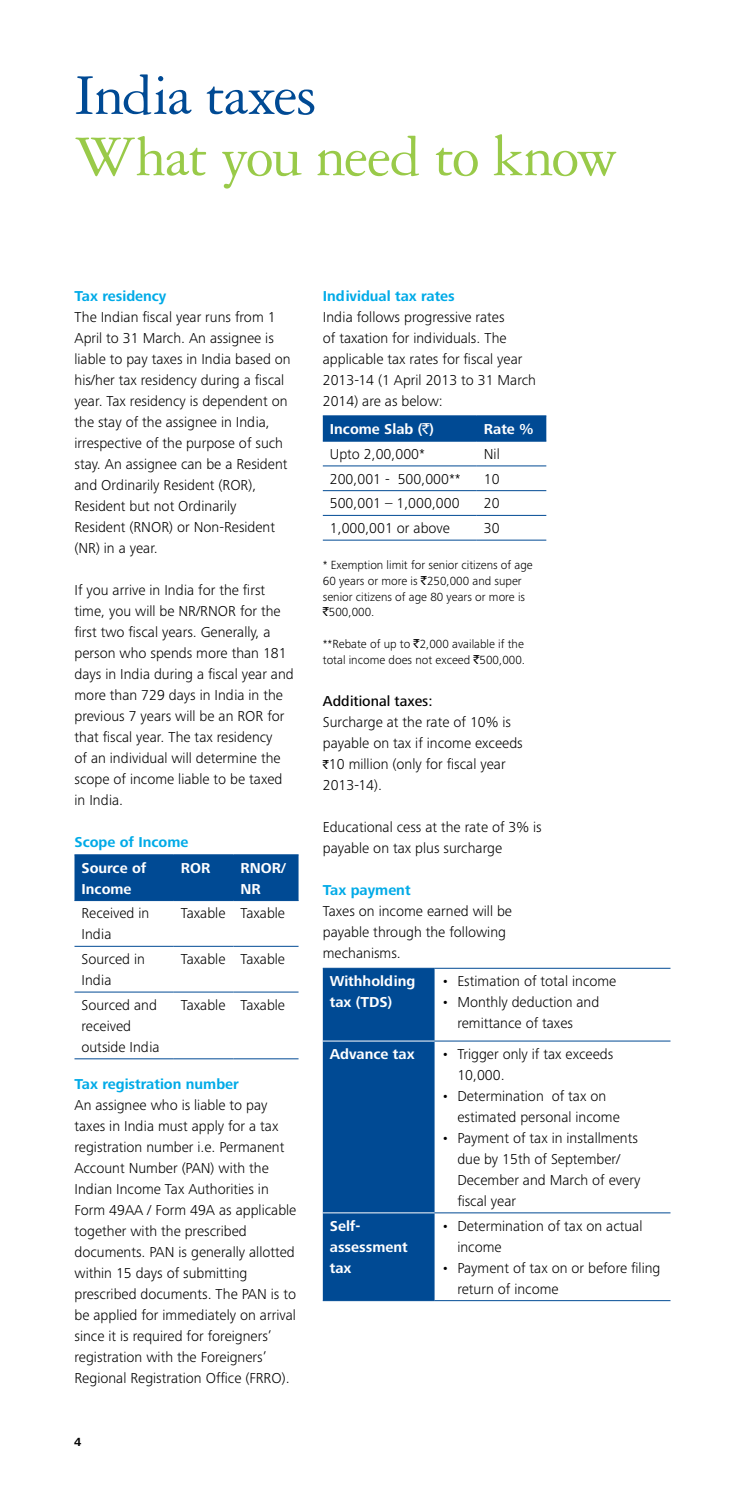
<style>
.page{position:relative;width:745px;height:1489px;background:#fff}
.page>*{position:absolute;margin:0;border:0;box-sizing:border-box;transform-origin:0 0}
.t1{font:61.25px "Garamond 3 LT Std";letter-spacing:-.03em;color:#99ca49}
.t2{font:61.25px "Garamond 3 LT Std";letter-spacing:-.02em;color:#004a94}
.t3{font:300 14.88px/21px "Frutiger Next Pro";color:#000}
.t4{font:700 14.88px/21px "Frutiger Next Pro";color:#fff}
.t5{font:700 14.88px "Frutiger Next Pro";color:#00aae7}
.t6{font:500 14.88px "Frutiger Next Pro";color:#000}
.t7{font:300 12.25px/15.8px "Frutiger Next Pro";color:#000}
.t8{font:700 12.25px "Frutiger Next Pro";color:#000}
.s1{font-family:"Rupee Foradian";font-weight:400}
.s2{font-family:"Rupee Foradian";font-weight:400;font-size:12.25px}
</style>
<div class="page">
<div style="left:74px;top:855px;width:224px;height:45px;background:#004a94"></div>
<hr style="left:74px;top:854px;width:100px;height:1px;background:#004a94">
<hr style="left:174px;top:854px;width:59px;height:1px;background:#004a94">
<hr style="left:233px;top:854px;width:65px;height:1px;background:#004a94">
<hr style="left:74px;top:900px;width:100px;height:1px;background:#004a94">
<hr style="left:174px;top:900px;width:59px;height:1px;background:#004a94">
<hr style="left:233px;top:900px;width:65px;height:1px;background:#004a94">
<hr style="left:74px;top:945px;width:100px;height:1px;background:#004a94">
<hr style="left:174px;top:945px;width:59px;height:1px;background:#004a94">
<hr style="left:233px;top:945px;width:65px;height:1px;background:#004a94">
<hr style="left:74px;top:991px;width:100px;height:1px;background:#004a94">
<hr style="left:174px;top:991px;width:59px;height:1px;background:#004a94">
<hr style="left:233px;top:991px;width:65px;height:1px;background:#004a94">
<hr style="left:74px;top:1058px;width:100px;height:1px;background:#004a94">
<hr style="left:174px;top:1058px;width:59px;height:1px;background:#004a94">
<hr style="left:233px;top:1058px;width:65px;height:1px;background:#004a94">
<div style="left:322px;top:968px;width:112px;height:332px;background:#004a94"></div>
<hr style="left:322px;top:1040px;width:112px;height:1px;background:#fff">
<hr style="left:322px;top:1212px;width:112px;height:1px;background:#fff">
<hr style="left:322px;top:967px;width:112px;height:1px;background:#004a94">
<hr style="left:434px;top:967px;width:236px;height:1px;background:#004a94">
<hr style="left:434px;top:1040px;width:236px;height:1px;background:#004a94">
<hr style="left:434px;top:1212px;width:236px;height:1px;background:#004a94">
<hr style="left:322px;top:1300px;width:112px;height:1px;background:#004a94">
<hr style="left:434px;top:1300px;width:236px;height:1px;background:#004a94">
<div style="left:322px;top:416px;width:224px;height:25px;background:#004a94"></div>
<hr style="left:322px;top:415px;width:154px;height:1px;background:#004a94">
<hr style="left:476px;top:415px;width:70px;height:1px;background:#004a94">
<hr style="left:322px;top:441px;width:154px;height:1px;background:#004a94">
<hr style="left:476px;top:441px;width:70px;height:1px;background:#004a94">
<hr style="left:322px;top:465px;width:154px;height:1px;background:#004a94">
<hr style="left:476px;top:465px;width:70px;height:1px;background:#004a94">
<hr style="left:322px;top:490px;width:154px;height:1px;background:#004a94">
<hr style="left:476px;top:490px;width:70px;height:1px;background:#004a94">
<hr style="left:322px;top:515px;width:154px;height:1px;background:#004a94">
<hr style="left:476px;top:515px;width:70px;height:1px;background:#004a94">
<hr style="left:322px;top:539px;width:154px;height:1px;background:#004a94">
<hr style="left:476px;top:539px;width:70px;height:1px;background:#004a94">
<h1 class="t2" style="left:74px;top:62px;width:243px">India taxes</h1>
<h1 class="t1" style="left:74px;top:123px;width:544px">What you need to know</h1>
<p class="t5" style="left:74px;top:287px;width:93px">Tax residency</p>
<p class="t3" style="left:74px;top:306px;width:217px">The Indian fiscal year runs from 1<br>April to 31 March. An assignee is liable to pay taxes in India based on his/her tax residency during a fiscal year. Tax residency is dependent on the stay of the assignee in India, irrespective of the purpose of such stay. An assignee can be a Resident and Ordinarily Resident (ROR),<br>Resident but not Ordinarily<br>Resident (RNOR) or Non-Resident (NR) in a year.</p>
<p class="t3" style="left:74px;top:580px;width:221px">If you arrive in India for the first time, you will be NR/RNOR for the first two fiscal years. Generally, a person who spends more than 181 days in India during a fiscal year and more than 729 days in India in the previous 7 years will be an ROR for that fiscal year. The tax residency<br>of an individual will determine the scope of income liable to be taxed in India.</p>
<p class="t5" style="left:74px;top:834px;width:115px">Scope of Income</p>
<p class="t4" style="left:81px;top:857px;width:66px">Source of<br>Income</p>
<p class="t4" style="left:181px;top:857px;width:31px">ROR</p>
<p class="t4" style="left:240px;top:857px;width:47px">RNOR/<br>NR</p>
<p class="t3" style="left:81px;top:902px;width:69px">Received in<br>India</p>
<p class="t3" style="left:181px;top:902px;width:106px">Taxable Taxable</p>
<p class="t3" style="left:81px;top:948px;width:65px">Sourced in<br>India</p>
<p class="t3" style="left:181px;top:948px;width:106px">Taxable Taxable</p>
<p class="t3" style="left:81px;top:994px;width:79px">Sourced and received outside India</p>
<p class="t3" style="left:181px;top:994px;width:106px">Taxable Taxable</p>
<p class="t5" style="left:74px;top:1075px;width:166px">Tax registration number</p>
<p class="t3" style="left:74px;top:1094px;width:223px">An assignee who is liable to pay taxes in India must apply for a tax registration number i.e. Permanent Account Number (PAN) with the Indian Income Tax Authorities in Form 49AA / Form 49A as applicable together with the prescribed documents. PAN is generally allotted within 15 days of submitting prescribed documents. The PAN is to be applied for immediately on arrival since it is required for foreigners’ registration with the Foreigners’ Regional Registration Office (FRRO).</p>
<p class="t8" style="left:74px;top:1434px;width:9px">4</p>
<p class="t5" style="left:322px;top:288px;width:133px">Individual tax rates</p>
<p class="t3" style="left:322px;top:307px;width:215px">India follows progressive rates<br>of taxation for individuals. The applicable tax rates for fiscal year<br>2013-14 (1 April 2013 to 31 March<br>2014) are as below:</p>
<p class="t4" style="left:329px;top:418px;width:106px">Income Slab (<span class="s1">`</span>)</p>
<p class="t4" style="left:483px;top:418px;width:52px">Rate %</p>
<p class="t3" style="left:329px;top:443px;width:97px">Upto 2,00,000*</p>
<p class="t3" style="left:483px;top:443px;width:17px">Nil</p>
<p class="t3" style="left:329px;top:468px;width:132px">200,001 - 500,000**</p>
<p class="t3" style="left:483px;top:468px;width:17px">10</p>
<p class="t3" style="left:329px;top:493px;width:131px">500,001 – 1,000,000</p>
<p class="t3" style="left:483px;top:493px;width:17px">20</p>
<p class="t3" style="left:329px;top:517px;width:122px">1,000,001 or above</p>
<p class="t3" style="left:483px;top:517px;width:17px">30</p>
<p class="t7" style="left:322px;top:557px;width:211px">* Exemption limit for senior citizens of age<br>60 years or more is <span class="s1">`</span>250,000 and super senior citizens of age 80 years or more is <span class="s1">`</span>500,000.</p>
<p class="t7" style="left:322px;top:635px;width:204px">**Rebate of up to <span class="s1">`</span>2,000 available if the total income does not exceed <span class="s1">`</span>500,000.</p>
<p class="t6" style="left:322px;top:692px;width:111px">Additional taxes:</p>
<p class="t3" style="left:322px;top:711px;width:201px">Surcharge at the rate of 10% is payable on tax if income exceeds <span class="s2">`</span>10 million (only for fiscal year<br>2013-14).</p>
<p class="t3" style="left:322px;top:816px;width:220px">Educational cess at the rate of 3% is payable on tax plus surcharge</p>
<p class="t5" style="left:322px;top:881px;width:89px">Tax payment</p>
<p class="t3" style="left:322px;top:900px;width:191px">Taxes on income earned will be payable through the following mechanisms.</p>
<p class="t4" style="left:329px;top:970px;width:87px">Withholding tax (TDS)</p>
<p class="t3" style="left:441px;top:970px;width:176px">• Estimation of total income</p>
<p class="t3" style="left:457px;top:991px;width:143px;text-indent:-16px">• Monthly deduction and remittance of taxes</p>
<p class="t4" style="left:329px;top:1043px;width:86px">Advance tax</p>
<p class="t3" style="left:457px;top:1043px;width:157px;text-indent:-16px">• Trigger only if tax exceeds<br>10,000.</p>
<p class="t3" style="left:457px;top:1085px;width:164px;text-indent:-16px">• Determination of tax on estimated personal income</p>
<p class="t3" style="left:457px;top:1127px;width:184px;text-indent:-16px">• Payment of tax in installments due by 15th of September/<br>December and March of every fiscal year</p>
<p class="t4" style="left:329px;top:1215px;width:79px">Self&shy;assessment tax</p>
<p class="t3" style="left:457px;top:1215px;width:186px;text-indent:-16px">• Determination of tax on actual income</p>
<p class="t3" style="left:457px;top:1257px;width:204px;text-indent:-16px">• Payment of tax on or before filing return of income</p>
</div>
